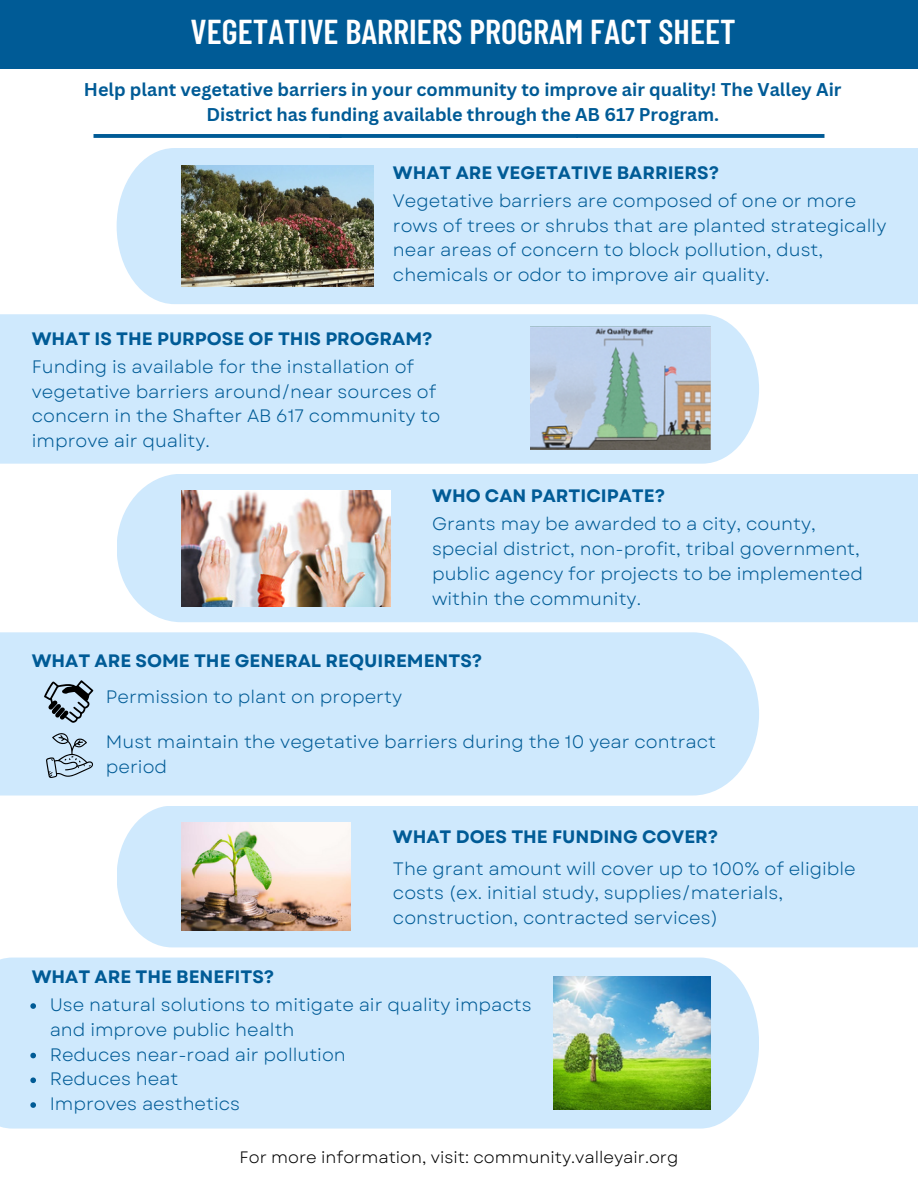
<style>
.page{position:relative;width:918px;height:1188px;background:#fff}
.page>*{position:absolute;margin:0;border:0;box-sizing:border-box;transform-origin:0 0}
.t1{font:600 34.5px "Barlow Condensed";color:#fff}
.t2{font:18px/24.8px "Garet";color:#005b96}
.t3{font:700 18px "Garet";color:#005b96}
.t4{font:700 18px/24.8px "Canva Sans";color:#005b96;text-align:center}
.t5{font:16.5px "Garet";color:#000}
</style>
<div class="page">
<div style="left:117px;top:148px;width:801px;height:156px;background:#cfe9fd"></div>
<div style="left:117px;top:806px;width:801px;height:141px;background:#cfe9fd"></div>
<div style="left:0;top:632px;width:759px;height:164px;background:#cfe9fd"></div>
<div style="left:0;top:314px;width:759px;height:150px;background:#cfe9fd"></div>
<div style="left:117px;top:474px;width:801px;height:148px;background:#cfe9fd"></div>
<div style="left:0;top:958px;width:759px;height:171px;background:#cfe9fd"></div>
<svg style="left:94px;top:134px;width:236px;height:4px"></svg>
<svg style="left:330px;top:134px;width:246px;height:4px"></svg>
<svg style="left:576px;top:134px;width:248px;height:4px"></svg>
<img style="left:181px;top:165px;width:193px;height:122px">
<img style="left:181px;top:491px;width:210px;height:116px">
<img style="left:181px;top:823px;width:169px;height:108px">
<div style="left:0;top:0;width:918px;height:69px;background:#005b96"></div>
<svg style="left:44px;top:680px;width:49px;height:43px;background:#8fa1af"></svg>
<svg style="left:46px;top:733px;width:47px;height:45px;background:#acc1d2"></svg>
<svg style="left:30px;top:1003px;width:6px;height:6px"></svg>
<svg style="left:30px;top:1053px;width:6px;height:5px"></svg>
<svg style="left:30px;top:1077px;width:6px;height:6px"></svg>
<svg style="left:30px;top:1102px;width:6px;height:6px"></svg>
<img style="left:553px;top:977px;width:158px;height:133px">
<img style="left:531px;top:327px;width:180px;height:122px">
<p class="t1" style="left:191px;top:10px;width:546px">VEGETATIVE BARRIERS PROGRAM FACT SHEET</p>
<p class="t4" style="left:84px;top:77px;width:759px">Help plant vegetative barriers in your community to improve air quality! The Valley Air<br>District has funding available through the AB 617 Program.</p>
<h2 class="t3" style="left:393px;top:160px;width:328px">WHAT ARE VEGETATIVE BARRIERS?</h2>
<p class="t2" style="left:393px;top:188px;width:495px">Vegetative barriers are composed of one or more rows of trees or shrubs that are planted strategically near areas of concern to block pollution, dust, chemicals or odor to improve air quality.</p>
<h3 class="t3" style="left:32px;top:326px;width:402px">WHAT IS THE PURPOSE OF THIS PROGRAM?</h3>
<h2 class="t2" style="left:32px;top:354px;width:410px">Funding is available for the installation of vegetative barriers around/near sources of concern in the Shafter AB 617 community to improve air quality.</h2>
<p class="t3" style="left:432px;top:483px;width:234px">WHO CAN PARTICIPATE?</p>
<p class="t2" style="left:432px;top:512px;width:432px">Grants may be awarded to a city, county, special district, non-profit, tribal government, public agency for projects to be implemented within the community.</p>
<p class="t3" style="left:32px;top:648px;width:452px">WHAT ARE SOME THE GENERAL REQUIREMENTS?</p>
<h2 class="t2" style="left:106px;top:684px;width:298px">Permission to plant on property</h2>
<h2 class="t2" style="left:106px;top:730px;width:612px">Must maintain the vegetative barriers during the 10 year contract period</h2>
<p class="t3" style="left:393px;top:824px;width:327px">WHAT DOES THE FUNDING COVER?</p>
<p class="t3" style="left:32px;top:964px;width:244px">WHAT ARE THE BENEFITS?</p>
<h2 class="t2" style="left:393px;top:856px;width:464px">The grant amount will cover up to 100% of eligible costs (ex. initial study, supplies/materials, construction, contracted services)</h2>
<p class="t2" style="left:50px;top:993px;width:483px">Use natural solutions to mitigate air quality impacts and improve public health</p>
<p class="t2" style="left:50px;top:1042px;width:298px">Reduces near-road air pollution</p>
<p class="t2" style="left:50px;top:1067px;width:130px">Reduces heat</p>
<h2 class="t2" style="left:50px;top:1092px;width:192px">Improves aesthetics</h2>
<p class="t5" style="left:240px;top:1145px;width:440px">For more information, visit: community.valleyair.org</p>
</div>
